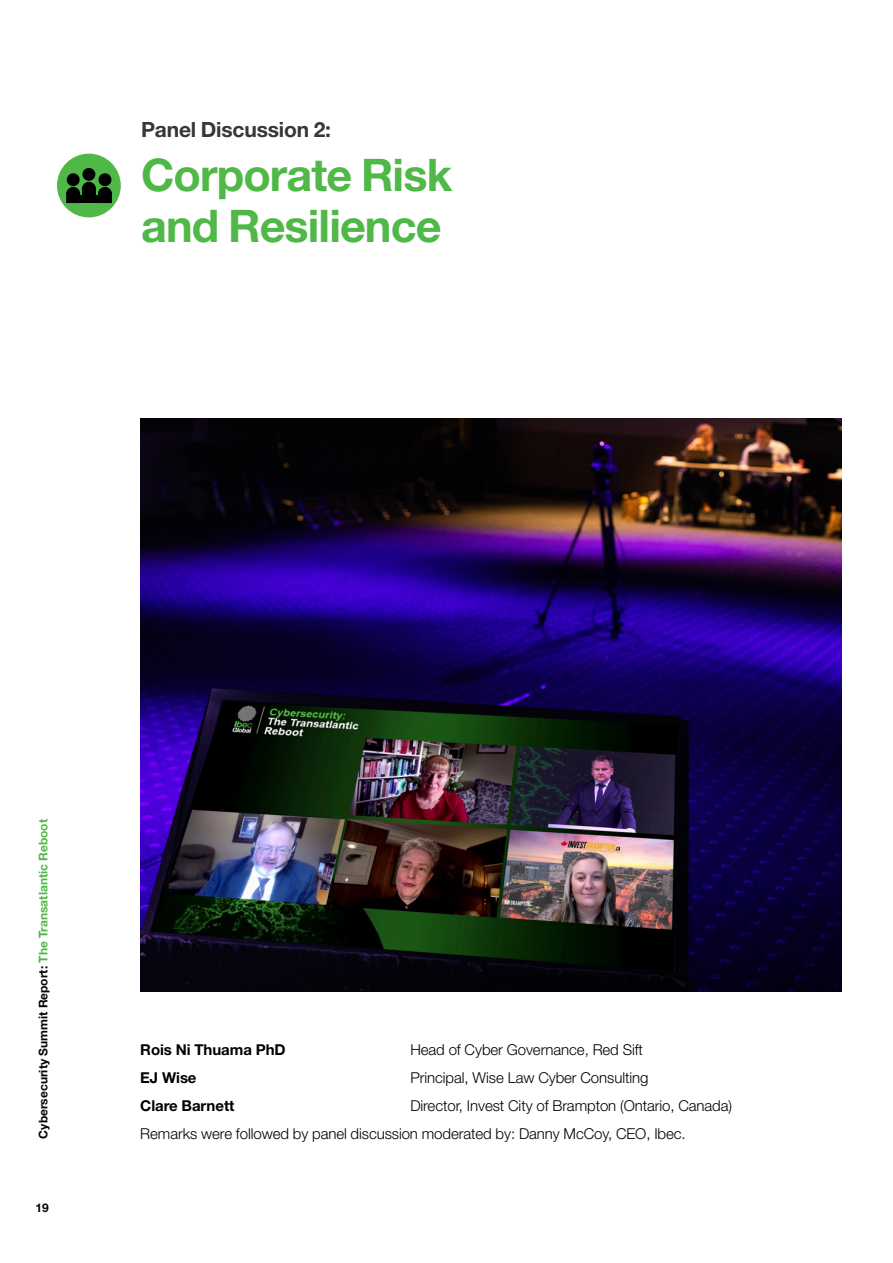
<style>
.page{position:relative;width:893px;height:1263px;background:#fff}
.page>*{position:absolute;margin:0;border:0;box-sizing:border-box;transform-origin:0 0}
.t1{font:700 45px/51px "Helvetica Neue LT Std";letter-spacing:-.02em;color:#4fb847}
.t2{font:700 21px "Helvetica Neue LT Std";letter-spacing:-.01em;color:#34373b}
.t3{font:300 15px "Helvetica Neue LT Std";letter-spacing:-.005em;color:#000}
.t4{font:700 15px "Helvetica Neue LT Std";letter-spacing:-.005em;color:#000}
.t5{font:700 12px "Helvetica Neue LT Std";color:#040503}
.s1{color:#4fb847}
</style>
<div class="page">
<img style="left:140px;top:418px;width:702px;height:574px">
<div style="left:57px;top:154px;width:64px;height:63px;background:#4fb847;border-radius:50%"></div>
<div style="left:82px;top:168px;width:13px;height:13px;background:#000;border-radius:50%"></div>
<div style="left:67px;top:173px;width:13px;height:13px;background:#000;border-radius:50%"></div>
<svg style="left:66px;top:182px;width:46px;height:21px"></svg>
<div style="left:99px;top:173px;width:12px;height:13px;background:#000;border-radius:50%"></div>
<div style="left:67px;top:196px;width:44px;height:7px;background:#000"></div>
<p class="t2" style="left:141px;top:116px;width:192px">Panel Discussion 2:</p>
<p class="t1" style="left:141px;top:148px;width:313px">Corporate Risk and Resilience</p>
<p class="t5" style="left:36px;top:1138px;width:321px;rotate:-90deg">Cybersecurity Summit Report: <span class="s1">The Transatlantic Reboot</span></p>
<p class="t5" style="left:36px;top:1200px;width:15px">19</p>
<p class="t4" style="left:140px;top:1040px;width:147px">Rois Ni Thuama PhD</p>
<p class="t3" style="left:410px;top:1040px;width:234px">Head of Cyber Governance, Red Sift</p>
<p class="t4" style="left:140px;top:1068px;width:58px">EJ Wise</p>
<p class="t3" style="left:410px;top:1068px;width:240px">Principal, Wise Law Cyber Consulting</p>
<p class="t4" style="left:140px;top:1096px;width:96px">Clare Barnett</p>
<p class="t3" style="left:410px;top:1096px;width:323px">Director, Invest City of Brampton (Ontario, Canada)</p>
<p class="t3" style="left:140px;top:1124px;width:547px">Remarks were followed by panel discussion moderated by: Danny McCoy, CEO, Ibec.</p>
</div>
